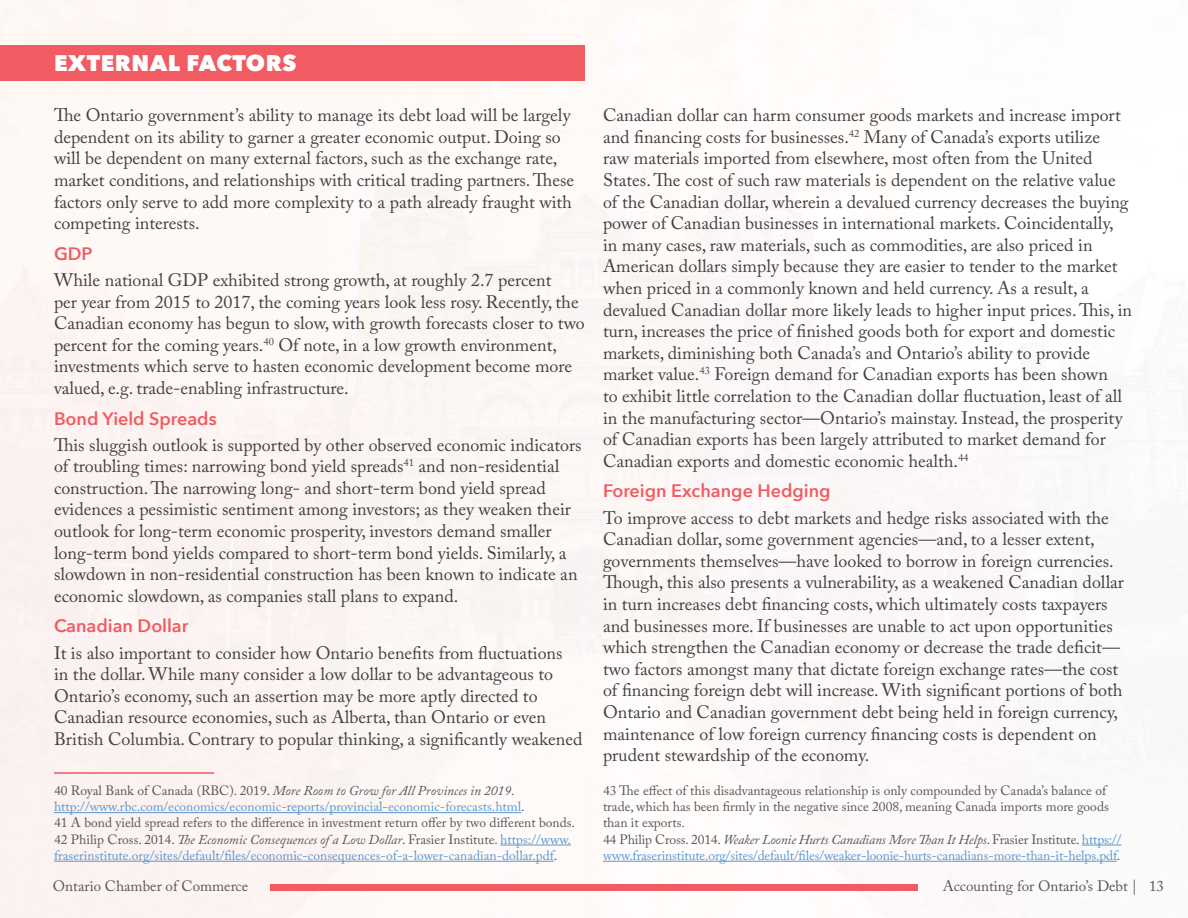
<style>
.page{position:relative;width:1188px;height:918px;background:#fff}
.page>*{position:absolute;margin:0;border:0;box-sizing:border-box;transform-origin:0 0}
.Section_Title{font:800 22.5px "Avenir Next";letter-spacing:.025em;color:#fff}
.Body_Copy{font:18px/21.6px "Adobe Caslon Pro";color:#414042}
.H2-Subtitle{font:600 18px "Avenir Next";color:#f15b62}
.t1{font:15px "Adobe Caslon Pro";color:#565659}
.Footnotes{font:13.5px/16.2px "Adobe Caslon Pro";color:#5a97d1}
.Footnotes-2{font:13.5px/16.2px "Adobe Caslon Pro";color:#565659}
.Footnotes-3{font:italic 13.5px "Adobe Caslon Pro";color:#565659}
.s1{font-style:normal}
.s2{color:#565659}
.s3{font-style:italic;color:#565659}
</style>
<div class="page">
<div style="left:0;top:0;width:1154px;height:918px;background:#fdf9f6"></div>
<div style="left:270px;top:885px;width:648px;height:6px;background:#f15b62"></div>
<div style="left:0;top:46px;width:585px;height:35px;background:#f15b62"></div>
<hr style="left:54px;top:812px;width:467px;height:1px;background:#5a97d1">
<hr style="left:500px;top:845px;width:71px;height:1px;background:#5a97d1">
<hr style="left:54px;top:861px;width:500px;height:1px;background:#5a97d1">
<hr style="left:1082px;top:845px;width:40px;height:1px;background:#5a97d1">
<hr style="left:603px;top:861px;width:514px;height:1px;background:#5a97d1">
<hr style="left:54px;top:772px;width:160px;height:2px;background:#f15b62">
<p class="Section_Title" style="left:54px;top:50px;width:244px">EXTERNAL FACTORS</p>
<p class="Body_Copy" style="left:54px;top:104px;width:522px">The Ontario government’s ability to manage its debt load will be largely dependent on its ability to garner a greater economic output. Doing so will be dependent on many external factors, such as the exchange rate, market conditions, and relationships with critical trading partners. These factors only serve to add more complexity to a path already fraught with competing interests.</p>
<p class="H2-Subtitle" style="left:54px;top:238px;width:40px">GDP</p>
<p class="Body_Copy" style="left:54px;top:269px;width:532px">While national GDP exhibited strong growth, at roughly 2.7 percent<br>per year from 2015 to 2017, the coming years look less rosy. Recently, the Canadian economy has begun to slow, with growth forecasts closer to two percent for the coming years.<sup>40</sup> Of note, in a low growth environment, investments which serve to hasten economic development become more valued, e.g. trade-enabling infrastructure.</p>
<p class="H2-Subtitle" style="left:54px;top:403px;width:164px">Bond Yield Spreads</p>
<p class="Body_Copy" style="left:54px;top:434px;width:529px">This sluggish outlook is supported by other observed economic indicators of troubling times: narrowing bond yield spreads<sup>41</sup> and non-residential construction. The narrowing long- and short-term bond yield spread evidences a pessimistic sentiment among investors; as they weaken their outlook for long-term economic prosperity, investors demand smaller long-term bond yields compared to short-term bond yields. Similarly, a slowdown in non-residential construction has been known to indicate an economic slowdown, as companies stall plans to expand.</p>
<p class="H2-Subtitle" style="left:54px;top:611px;width:136px">Canadian Dollar</p>
<p class="Body_Copy" style="left:54px;top:642px;width:530px">It is also important to consider how Ontario benefits from fluctuations<br>in the dollar. While many consider a low dollar to be advantageous to Ontario’s economy, such an assertion may be more aptly directed to Canadian resource economies, such as Alberta, than Ontario or even British Columbia. Contrary to popular thinking, a significantly weakened</p>
<p class="Footnotes-3" style="left:54px;top:783px;width:462px"><span class="s1">40 Royal Bank of Canada (RBC). 2019.</span> More Room to Grow for All Provinces in 2019<span class="s1">.</span></p>
<p class="Footnotes" style="left:54px;top:799px;width:472px">http://www.rbc.com/economics/economic-reports/provincial-economic-forecasts.html<span class="s2">.</span></p>
<p class="Footnotes-2" style="left:54px;top:815px;width:523px">41 A bond yield spread refers to the difference in investment return offer by two different bonds.</p>
<p class="Footnotes" style="left:54px;top:831px;width:519px"><span class="s2">42 Philip Cross. 2014.</span> <span class="s3">The Economic Consequences of a Low Dollar</span><span class="s2">. Frasier Institute.</span> https://www. fraserinstitute.org/sites/default/files/economic-consequences-of-a-lower-canadian-dollar.pdf<span class="s2">.</span></p>
<p class="Body_Copy" style="left:603px;top:104px;width:531px">Canadian dollar can harm consumer goods markets and increase import and financing costs for businesses.<sup>42</sup> Many of Canada’s exports utilize<br>raw materials imported from elsewhere, most often from the United States. The cost of such raw materials is dependent on the relative value of the Canadian dollar, wherein a devalued currency decreases the buying power of Canadian businesses in international markets. Coincidentally, in many cases, raw materials, such as commodities, are also priced in American dollars simply because they are easier to tender to the market when priced in a commonly known and held currency. As a result, a devalued Canadian dollar more likely leads to higher input prices. This, in turn, increases the price of finished goods both for export and domestic markets, diminishing both Canada’s and Ontario’s ability to provide market value.<sup>43</sup> Foreign demand for Canadian exports has been shown<br>to exhibit little correlation to the Canadian dollar fluctuation, least of all in the manufacturing sector—Ontario’s mainstay. Instead, the prosperity of Canadian exports has been largely attributed to market demand for Canadian exports and domestic economic health.<sup>44</sup></p>
<p class="H2-Subtitle" style="left:603px;top:476px;width:229px">Foreign Exchange Hedging</p>
<p class="Body_Copy" style="left:603px;top:507px;width:523px">To improve access to debt markets and hedge risks associated with the Canadian dollar, some government agencies—and, to a lesser extent, governments themselves—have looked to borrow in foreign currencies.<br>Though, this also presents a vulnerability, as a weakened Canadian dollar in turn increases debt financing costs, which ultimately costs taxpayers and businesses more. If businesses are unable to act upon opportunities which strengthen the Canadian economy or decrease the trade deficit— two factors amongst many that dictate foreign exchange rates—the cost of financing foreign debt will increase. With significant portions of both Ontario and Canadian government debt being held in foreign currency, maintenance of low foreign currency financing costs is dependent on prudent stewardship of the economy.</p>
<p class="Footnotes-2" style="left:603px;top:782px;width:507px">43 The effect of this disadvantageous relationship is only compounded by Canada’s balance of trade, which has been firmly in the negative since 2008, meaning Canada imports more goods than it exports.</p>
<p class="Footnotes" style="left:603px;top:831px;width:520px"><span class="s2">44 Philip Cross. 2014.</span> <span class="s3">Weaker Loonie Hurts Canadians More Than It Helps</span><span class="s2">. Frasier Institute.</span> https:// www.fraserinstitute.org/sites/default/files/weaker-loonie-hurts-canadians-more-than-it-helps.pdf<span class="s2">.</span></p>
<p class="t1" style="left:53px;top:877px;width:197px">Ontario Chamber of Commerce</p>
<p class="t1" style="left:943px;top:877px;width:223px">Accounting for Ontario’s Debt | 13</p>
</div>
